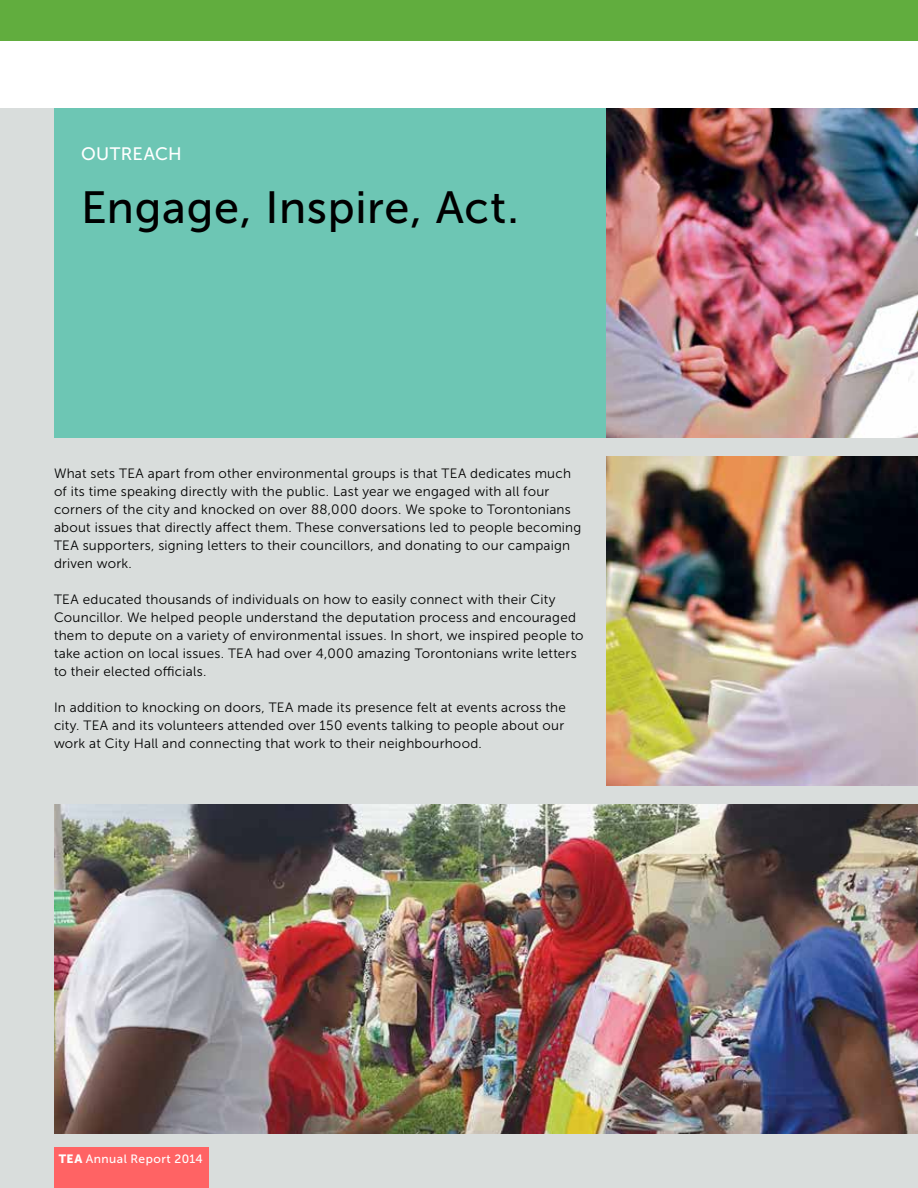
<style>
.page{position:relative;width:918px;height:1188px;background:#fff}
.page>*{position:absolute;margin:0;border:0;box-sizing:border-box;transform-origin:0 0}
.t1{font:45px "Museo Sans 500";letter-spacing:.015em;color:#000}
.t2{font:18px "Museo Sans 500";color:#fff}
.t3{font:13.5px/18px "Museo Sans 300";letter-spacing:.02em;color:#000}
.t4{font:12px "Museo Sans 500";letter-spacing:.035em;color:#fff}
.s1{font-family:"Museo Sans 900"}
</style>
<div class="page">
<div style="left:0;top:108px;width:918px;height:1080px;background:#d9dddc"></div>
<img style="left:606px;top:108px;width:312px;height:330px">
<div style="left:54px;top:108px;width:552px;height:330px;background:#6dc6b4"></div>
<div style="left:0;top:0;width:918px;height:40px;background:#61ad3e"></div>
<div style="left:54px;top:1148px;width:155px;height:40px;background:#ff6364"></div>
<img style="left:606px;top:456px;width:312px;height:330px">
<img style="left:54px;top:804px;width:864px;height:330px">
<h2 class="t2" style="left:81px;top:144px;width:14px">OUT</h2>
<h2 class="t2" style="left:121px;top:144px;width:62px">REACH</h2>
<h1 class="t1" style="left:81px;top:183px;width:439px">Engage, I nspire, Act.</h1>
<p class="t3" style="left:54px;top:465px;width:529px">What sets TEA apart from other environmental groups is that TEA dedicates much of its time speaking directly with the public. Last year we engaged with all four corners of the city and knocked on over 88,000 doors. We spoke to Torontonians about issues that directly affect them. These conversations led to people becoming TEA supporters, signing letters to their councillors, and donating to our campaign driven work.</p>
<p class="t3" style="left:54px;top:591px;width:531px">TEA educated thousands of individuals on how to easily connect with their City Councillor. We helped people understand the deputation process and encouraged them to depute on a variety of environmental issues. In short, we inspired people to take action on local issues. TEA had over 4,000 amazing Torontonians write letters to their elected officials.</p>
<p class="t3" style="left:54px;top:699px;width:514px">In addition to knocking on doors, TEA made its presence felt at events across the city. TEA and its volunteers attended over 150 events talking to people about our work at City Hall and connecting that work to their neighbourhood.</p>
<p class="t4" style="left:59px;top:1153px;width:146px"><span class="s1">TEA</span> Annual Report 2014</p>
</div>
